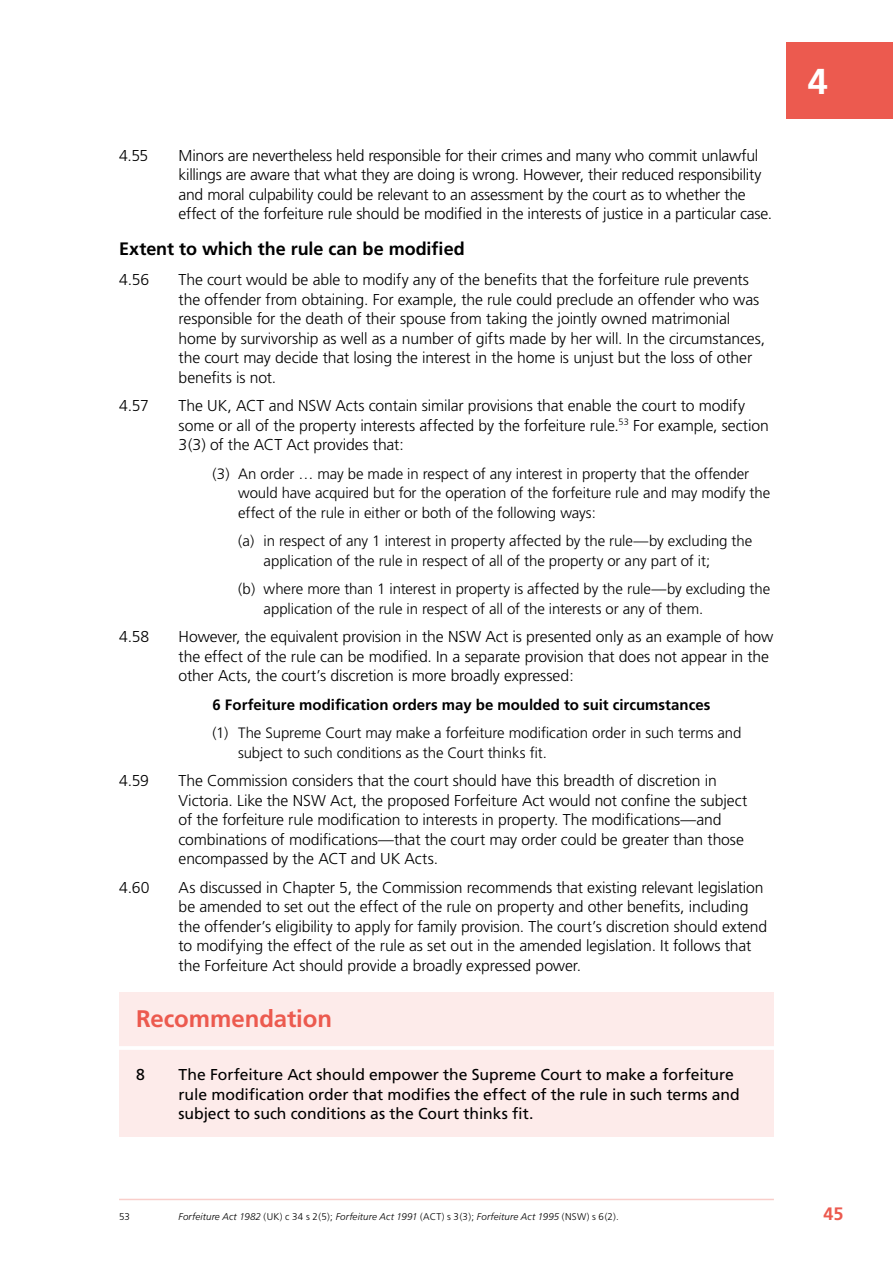
<style>
.page{position:relative;width:893px;height:1263px;background:#fff}
.page>*{position:absolute;margin:0;border:0;box-sizing:border-box;transform-origin:0 0}
.t1{font:700 36px "Frutiger";color:#fff}
.t2{font:700 24px "Frutiger";letter-spacing:-.005em;color:#ec5a4f}
.t3{font:700 18px "Frutiger";color:#000}
.t4{font:700 18px "Frutiger";color:#ec5a4f}
.t5{font:300 15.75px/19.5px "Frutiger";letter-spacing:-.01em;color:#000}
.t6{font:15.75px/19.5px "Frutiger";letter-spacing:-.005em;color:#000}
.t7{font:300 15px/19.5px "Frutiger";letter-spacing:-.005em;color:#000}
.t8{font:700 15px "Frutiger";color:#000}
.t9{font:italic 300 9.75px "Frutiger";letter-spacing:.01em;color:#000}
.t10{font:300 9.75px "Frutiger";color:#000}
.s1{font-style:normal}
</style>
<div class="page">
<div style="left:787px;top:43px;width:106px;height:76px;background:#ec5a4f"></div>
<div style="left:119px;top:992px;width:655px;height:144px;background:#fdebea"></div>
<hr style="left:94px;top:1046px;width:718px;height:4px;background:#fff">
<hr style="left:119px;top:1199px;width:655px;height:1px;background:#f9ceca">
<p class="t5" style="left:119px;top:146px;width:31px">4.55</p>
<p class="t5" style="left:179px;top:146px;width:595px">Minors are nevertheless held responsible for their crimes and many who commit unlawful killings are aware that what they are doing is wrong. However, their reduced responsibility and moral culpability could be relevant to an assessment by the court as to whether the effect of the forfeiture rule should be modified in the interests of justice in a particular case.</p>
<p class="t3" style="left:119px;top:238px;width:347px">Extent to which the rule can be modified</p>
<p class="t5" style="left:119px;top:270px;width:32px">4.56</p>
<p class="t5" style="left:179px;top:270px;width:588px">The court would be able to modify any of the benefits that the forfeiture rule prevents the offender from obtaining. For example, the rule could preclude an offender who was responsible for the death of their spouse from taking the jointly owned matrimonial home by survivorship as well as a number of gifts made by her will. In the circumstances, the court may decide that losing the interest in the home is unjust but the loss of other benefits is not.</p>
<p class="t5" style="left:119px;top:396px;width:31px">4.57</p>
<p class="t5" style="left:179px;top:396px;width:592px">The UK, ACT and NSW Acts contain similar provisions that enable the court to modify some or all of the property interests affected by the forfeiture rule.<sup>53</sup> For example, section<br>3(3) of the ACT Act provides that:</p>
<p class="t7" style="left:238px;top:464px;width:534px;text-indent:-26px">(3) An order … may be made in respect of any interest in property that the offender would have acquired but for the operation of the forfeiture rule and may modify the effect of the rule in either or both of the following ways:</p>
<p class="t7" style="left:264px;top:531px;width:490px;text-indent:-26px">(a) in respect of any 1 interest in property affected by the rule—by excluding the application of the rule in respect of all of the property or any part of it;</p>
<p class="t7" style="left:264px;top:579px;width:508px;text-indent:-26px">(b) where more than 1 interest in property is affected by the rule—by excluding the application of the rule in respect of all of the interests or any of them.</p>
<p class="t5" style="left:119px;top:627px;width:32px">4.58</p>
<p class="t5" style="left:179px;top:627px;width:596px">However, the equivalent provision in the NSW Act is presented only as an example of how the effect of the rule can be modified. In a separate provision that does not appear in the other Acts, the court’s discretion is more broadly expressed:</p>
<p class="t8" style="left:213px;top:695px;width:499px">6 Forfeiture modification orders may be moulded to suit circumstances</p>
<p class="t7" style="left:238px;top:723px;width:505px;text-indent:-26px">(1) The Supreme Court may make a forfeiture modification order in such terms and subject to such conditions as the Court thinks fit.</p>
<p class="t5" style="left:119px;top:771px;width:31px">4.59</p>
<p class="t5" style="left:179px;top:771px;width:570px">The Commission considers that the court should have this breadth of discretion in Victoria. Like the NSW Act, the proposed Forfeiture Act would not confine the subject of the forfeiture rule modification to interests in property. The modifications—and combinations of modifications—that the court may order could be greater than those encompassed by the ACT and UK Acts.</p>
<p class="t5" style="left:119px;top:878px;width:32px">4.60</p>
<p class="t5" style="left:179px;top:878px;width:590px">As discussed in Chapter 5, the Commission recommends that existing relevant legislation be amended to set out the effect of the rule on property and other benefits, including the offender’s eligibility to apply for family provision. The court’s discretion should extend to modifying the effect of the rule as set out in the amended legislation. It follows that the Forfeiture Act should provide a broadly expressed power.</p>
<h2 class="t2" style="left:136px;top:1004px;width:198px">Recommendation</h2>
<p class="t6" style="left:136px;top:1065px;width:10px">8</p>
<p class="t6" style="left:179px;top:1065px;width:563px">The Forfeiture Act should empower the Supreme Court to make a forfeiture rule modification order that modifies the effect of the rule in such terms and subject to such conditions as the Court thinks fit.</p>
<p class="t10" style="left:119px;top:1211px;width:12px">53</p>
<p class="t9" style="left:179px;top:1211px;width:442px">Forfeiture Act 1982 <span class="s1">(UK) c 34 s 2(5);</span> Forfeiture Act 1991 <span class="s1">(ACT) s 3(3);</span> Forfeiture Act 1995 <span class="s1">(NSW) s 6(2).</span></p>
<h1 class="t1" style="left:808px;top:61px;width:22px">4</h1>
<p class="t4" style="left:823px;top:1203px;width:22px">45</p>
</div>
